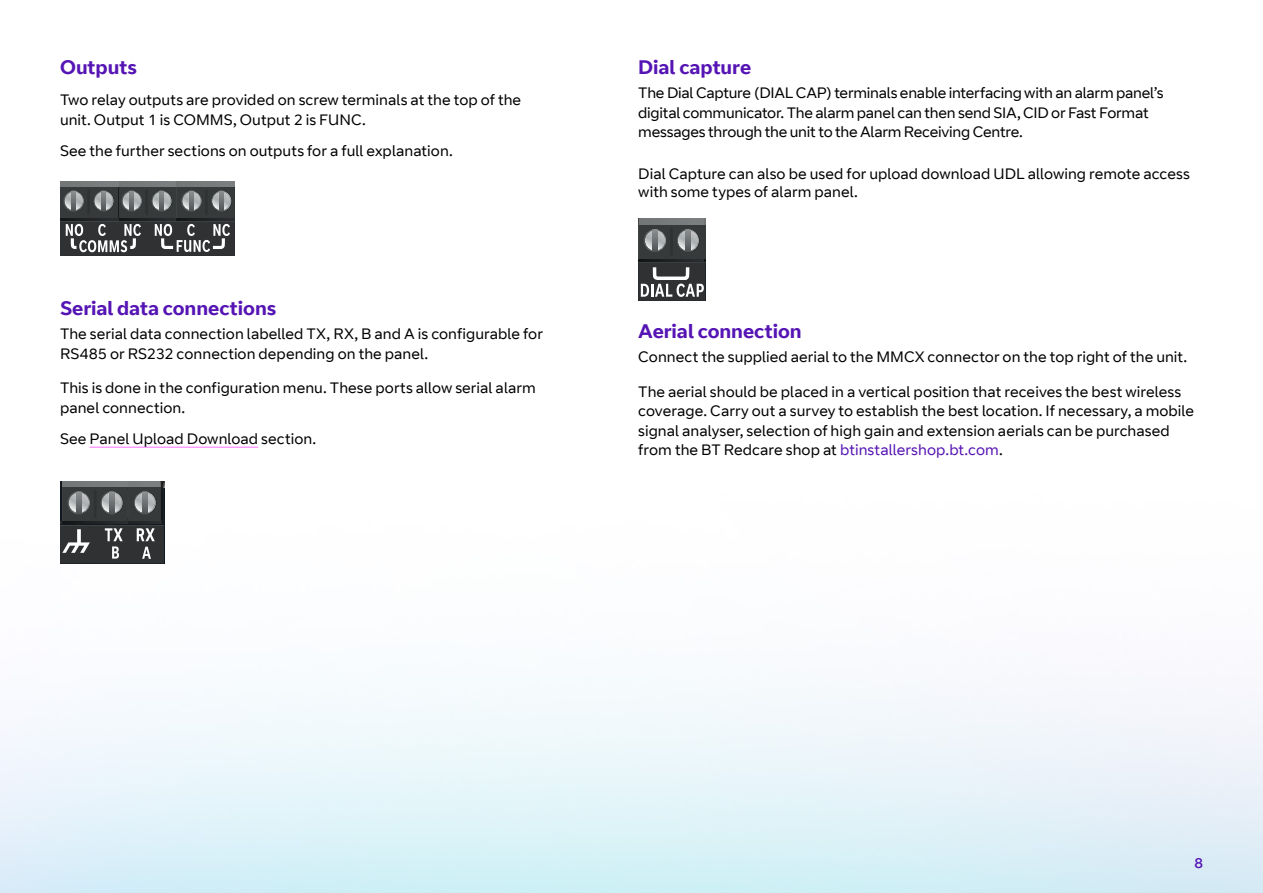
<style>
.page{position:relative;width:1263px;height:893px;background:#fff}
.page>*{position:absolute;margin:0;border:0;box-sizing:border-box;transform-origin:0 0}
.t1{font:700 19.5px "BT Curve";letter-spacing:-.005em;color:#5514b4}
.t2{font:700 18px "BT Curve Condensed";color:#231f20}
.t3{font:15px/19.5px "BT Curve";letter-spacing:.005em;color:#000}
.t4{font:15px/19.5px "BT Curve";letter-spacing:-.015em;color:#000}
.t5{font:14.25px "BT Curve Headline";color:#5514b4}
.s1{color:#5514b4}
</style>
<div class="page">
<img style="left:0;top:446px;width:1263px;height:447px">
<svg style="left:60px;top:181px;width:175px;height:75px;background:#585b5c"></svg>
<svg style="left:60px;top:481px;width:105px;height:82px;background:#4f5254"></svg>
<svg style="left:638px;top:218px;width:68px;height:83px;background:#595b5c"></svg>
<hr style="left:89px;top:447px;width:169px;height:1px;background:#ff80ff">
<h1 class="t1" style="left:60px;top:55px;width:78px">Outputs</h1>
<p class="t3" style="left:60px;top:91px;width:463px">Two relay outputs are provided on screw terminals at the top of the unit. Output 1 is COMMS, Output 2 is FUNC.</p>
<p class="t3" style="left:60px;top:142px;width:394px">See the further sections on outputs for a full explanation.</p>
<h1 class="t1" style="left:60px;top:296px;width:218px">Serial data connections</h1>
<p class="t3" style="left:60px;top:325px;width:484px">The serial data connection labelled TX, RX, B and A is configurable for<br>RS485 or RS232 connection depending on the panel.</p>
<p class="t3" style="left:60px;top:379px;width:477px">This is done in the configuration menu. These ports allow serial alarm panel connection.</p>
<p class="t3" style="left:60px;top:430px;width:258px">See Panel Upload Download section.</p>
<h1 class="t1" style="left:638px;top:55px;width:115px">Dial capture</h1>
<p class="t4" style="left:638px;top:84px;width:527px">The Dial Capture (DIAL CAP) terminals enable interfacing with an alarm panel’s digital communicator. The alarm panel can then send SIA, CID or Fast Format messages through the unit to the Alarm Receiving Centre.</p>
<p class="t3" style="left:638px;top:165px;width:553px;line-height:18px">Dial Capture can also be used for upload download UDL allowing remote access with some types of alarm panel.</p>
<h1 class="t1" style="left:638px;top:319px;width:165px">Aerial connection</h1>
<p class="t3" style="left:638px;top:348px;width:550px">Connect the supplied aerial to the MMCX connector on the top right of the unit.</p>
<p class="t3" style="left:638px;top:382px;width:557px">The aerial should be placed in a vertical position that receives the best wireless coverage. Carry out a survey to establish the best location. If necessary, a mobile signal analyser, selection of high gain and extension aerials can be purchased from the BT Redcare shop at <span class="s1">btinstallershop.bt.com</span>.</p>
<p class="t2" style="left:1057px;top:347px;width:36px">WPS</p>
<p class="t5" style="left:1194px;top:855px;width:10px">8</p>
</div>
